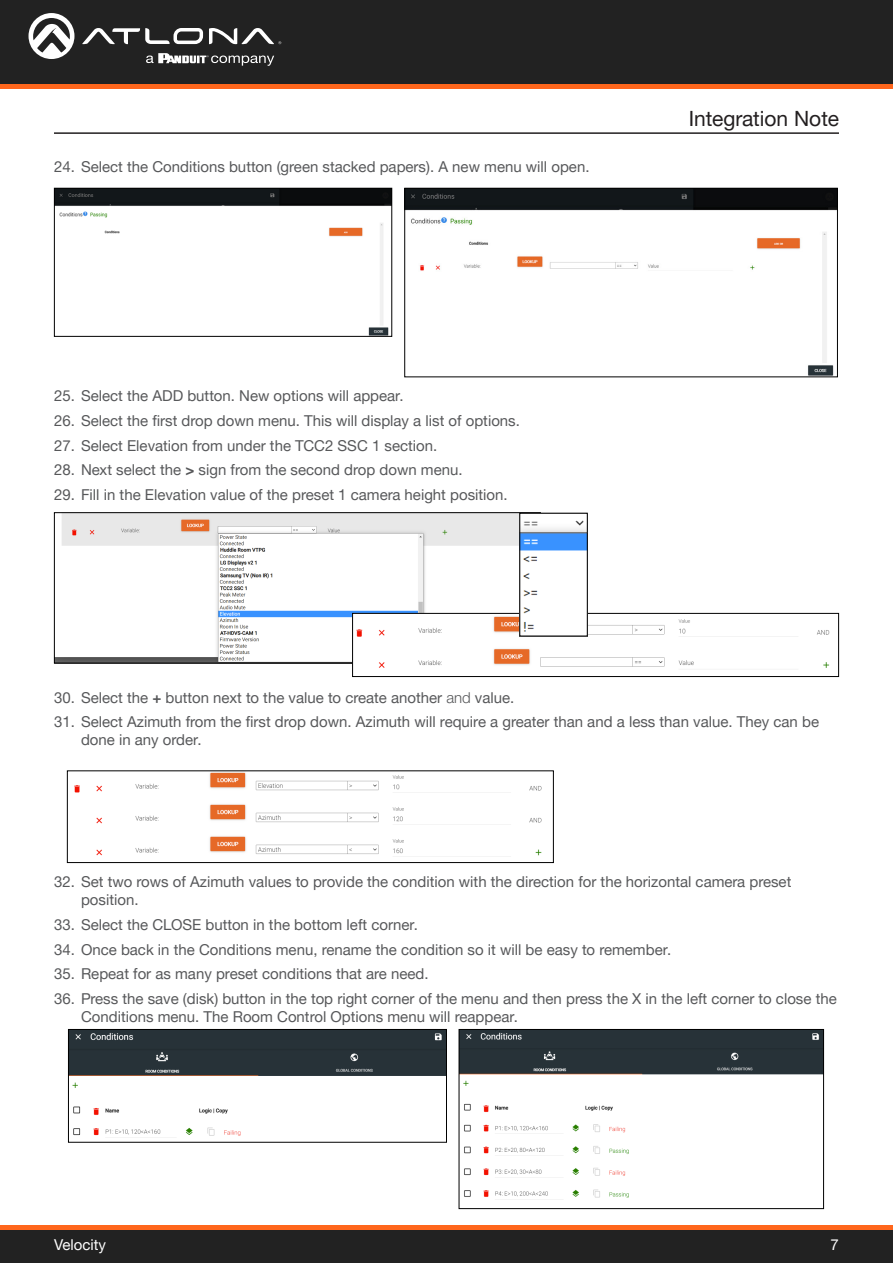
<style>
.page{position:relative;width:893px;height:1263px;background:#fff}
.page>*{position:absolute;margin:0;border:0;box-sizing:border-box;transform-origin:0 0}
.Non_TOC_Section_Head{font:21px "Helvetica Neue LTW1 G";color:#231f20}
.t1{font:15px/18px "Helvetica Neue LTW1 G";color:#57585a}
.t2{font:15px "Helvetica Neue LTW1 G";color:#fff}
.s1{font-weight:700}
.s2{font-weight:300}
</style>
<div class="page">
<div style="left:0;top:1227px;width:893px;height:36px;background:#222"></div>
<div style="left:0;top:0;width:893px;height:84px;background:#222"></div>
<svg style="left:82px;top:28px;width:121px;height:16px"></svg>
<svg style="left:209px;top:28px;width:72px;height:16px"></svg>
<svg style="left:29px;top:13px;width:45px;height:46px"></svg>
<svg style="left:146px;top:53px;width:128px;height:13px"></svg>
<hr style="left:0;top:84px;width:893px;height:4px;background:#ff661c">
<hr style="left:0;top:1225px;width:893px;height:4px;background:#ff661c">
<hr style="left:54px;top:132px;width:785px;height:2px;background:#231f20">
<img style="left:74px;top:772px;width:468px;height:84px">
<div style="left:67px;top:770px;width:487px;height:93px;border:1px solid #000"></div>
<img style="left:406px;top:190px;width:430px;height:185px">
<div style="left:404px;top:188px;width:434px;height:189px;border:1px solid #000"></div>
<img style="left:56px;top:514px;width:463px;height:147px">
<div style="left:54px;top:512px;width:487px;height:151px;border:1px solid #000"></div>
<img style="left:56px;top:190px;width:334px;height:145px">
<div style="left:54px;top:188px;width:338px;height:149px;border:1px solid #000"></div>
<img style="left:354px;top:615px;width:476px;height:53px">
<div style="left:352px;top:613px;width:487px;height:64px;border:1px solid #000"></div>
<img style="left:521px;top:515px;width:65px;height:119px">
<div style="left:519px;top:513px;width:69px;height:123px;border:1px solid #000"></div>
<img style="left:70px;top:1031px;width:375px;height:105px">
<div style="left:68px;top:1029px;width:379px;height:113px;border:1px solid #000"></div>
<img style="left:461px;top:1031px;width:361px;height:167px">
<div style="left:459px;top:1029px;width:365px;height:180px;border:1px solid #000"></div>
<p class="t1" style="left:54px;top:157px;width:537px">24. Select the Conditions button (green stacked papers). A new menu will open.</p>
<p class="t1" style="left:54px;top:387px;width:351px">25. Select the ADD button. New options will appear.</p>
<p class="t1" style="left:54px;top:411px;width:467px">26. Select the first drop down menu. This will display a list of options.</p>
<p class="t1" style="left:54px;top:436px;width:385px">27. Select Elevation from under the TCC2 SSC 1 section.</p>
<p class="t1" style="left:54px;top:461px;width:410px">28. Next select the <span class="s1">&gt;</span> sign from the second drop down menu.</p>
<p class="t1" style="left:54px;top:486px;width:455px">29. Fill in the Elevation value of the preset 1 camera height position.</p>
<p class="Non_TOC_Section_Head" style="left:689px;top:105px;width:152px">Integration Note</p>
<p class="t1" style="left:54px;top:688px;width:462px">30. Select the <span class="s1">+</span> button next to the value to create another <span class="s2">and</span> value.</p>
<p class="t1" style="left:81px;top:713px;width:740px;text-indent:-27px">31. Select Azimuth from the first drop down. Azimuth will require a greater than and a less than value. They can be done in any order.</p>
<p class="t1" style="left:81px;top:873px;width:712px;text-indent:-27px">32. Set two rows of Azimuth values to provide the condition with the direction for the horizontal camera preset position.</p>
<p class="t1" style="left:54px;top:915px;width:365px">33. Select the CLOSE button in the bottom left corner.</p>
<p class="t1" style="left:54px;top:940px;width:619px">34. Once back in the Conditions menu, rename the condition so it will be easy to remember.</p>
<p class="t1" style="left:54px;top:965px;width:376px">35. Repeat for as many preset conditions that are need.</p>
<p class="t1" style="left:81px;top:990px;width:757px;text-indent:-27px">36. Press the save (disk) button in the top right corner of the menu and then press the X in the left corner to close the<br>Conditions menu. The Room Control Options menu will reappear.</p>
<p class="t2" style="left:54px;top:1235px;width:54px">Velocity</p>
<p class="t2" style="left:831px;top:1235px;width:10px">7</p>
</div>
